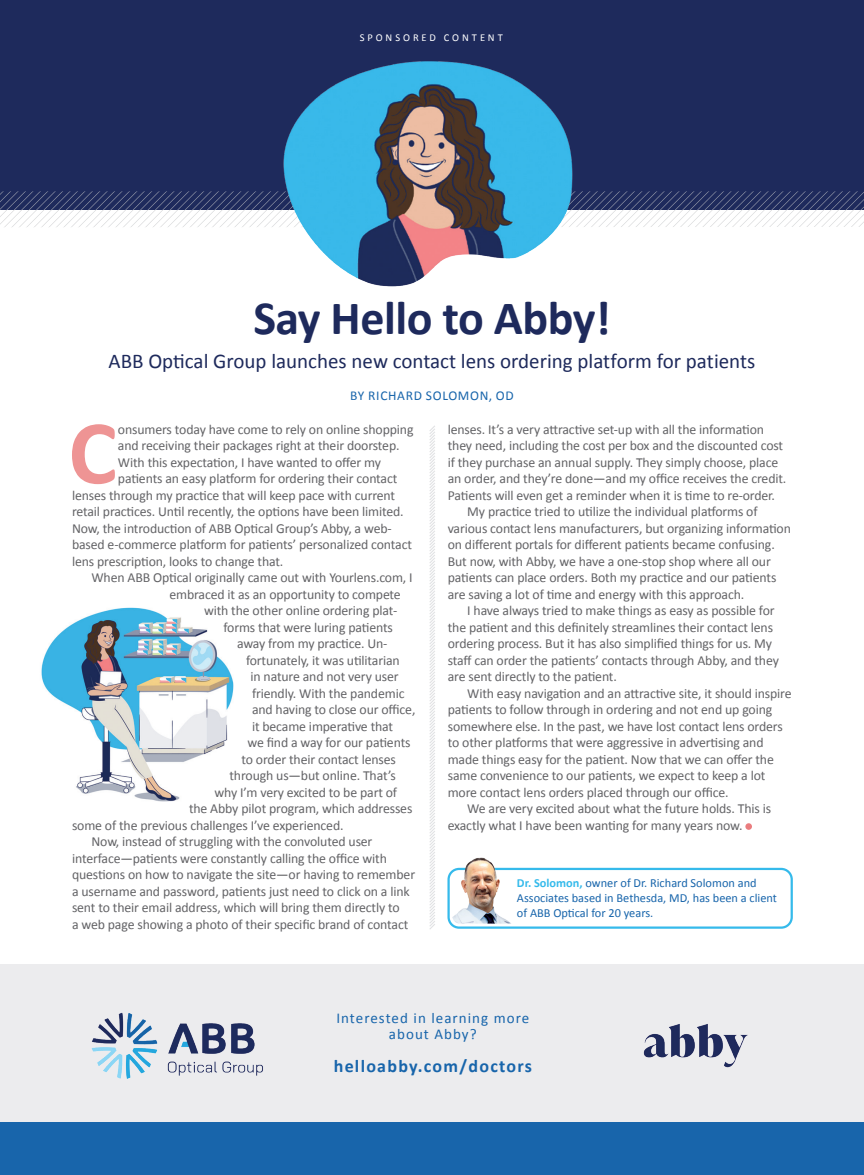
<style>
.page{position:relative;width:864px;height:1175px;background:#fff}
.page>*{position:absolute;margin:0;border:0;box-sizing:border-box;transform-origin:0 0}
.t1{font:700 91.8px "Calibri";color:#ee9494}
.t2{font:700 48px "Calibri";letter-spacing:-.01em;color:#1e2a5c}
.t3{font:21px "Calibri";color:#1e2a5c}
.t4{font:700 18px "Calibri";letter-spacing:.07em;color:#1865ab}
.t5{font:15px/16.5px "Calibri";letter-spacing:.07em;color:#1865ab;text-align:center}
.t6{font:13.8px/16.5px "Calibri";letter-spacing:-.01em;color:#636366}
.t7{font:13.5px "Calibri";letter-spacing:.05em;color:#1865ab}
.t8{font:12.3px/14.9px "Calibri";color:#1865ab}
.t9{font:10.5px "Calibri";letter-spacing:.28em;color:#fff}
.s1{font-weight:700;color:#35baeb}
</style>
<div class="page">
<div style="left:0;top:0;width:864px;height:209px;background:#1e2a5c"></div>
<img style="left:41px;top:607px;width:193px;height:195px">
<svg style="left:0;top:191px;width:864px;height:36px"></svg>
<div style="left:0;top:963px;width:864px;height:166px;background:#ececee"></div>
<div style="left:0;top:1122px;width:864px;height:52px;background:#1865ab"></div>
<img style="left:91px;top:1012px;width:172px;height:67px">
<img style="left:643px;top:1024px;width:105px;height:44px">
<div style="left:745px;top:823px;width:7px;height:7px;background:#ea7d7f;border-radius:50%"></div>
<svg style="left:429px;top:426px;width:6px;height:503px"></svg>
<div style="left:447px;top:867px;width:346px;height:61px;border:2px solid #35baeb;border-radius:10px"></div>
<img style="left:452px;top:857px;width:60px;height:66px">
<img style="left:265px;top:61px;width:336px;height:226px">
<p class="t9" style="left:360px;top:30px;width:145px">SPONSORED CONTENT</p>
<p class="t2" style="left:253px;top:284px;width:359px">Say Hello to Abby!</p>
<p class="t3" style="left:109px;top:346px;width:648px">ABB Optical Group launches new contact lens ordering platform for patients</p>
<p class="t7" style="left:350px;top:386px;width:165px">BY RICHARD SOLOMON, OD</p>
<p class="t1" style="left:68px;top:388px;width:50px">C</p>
<p class="t6" style="left:118px;top:420px;width:297px">onsumers today have come to rely on online shopping</p>
<p class="t6" style="left:118px;top:437px;width:283px">and receiving their packages right at their doorstep.</p>
<p class="t6" style="left:118px;top:453px;width:265px">With this expectation, I have wanted to offer my</p>
<p class="t6" style="left:118px;top:470px;width:281px">patients an easy platform for ordering their contact</p>
<p class="t6" style="left:72px;top:486px;width:325px">lenses through my practice that will keep pace with current</p>
<p class="t6" style="left:72px;top:503px;width:333px">retail practices. Until recently, the options have been limited.</p>
<p class="t6" style="left:72px;top:519px;width:321px">Now, the introduction of ABB Optical Group’s Abby, a web-</p>
<p class="t6" style="left:72px;top:536px;width:342px">based e-commerce platform for patients’ personalized contact</p>
<p class="t6" style="left:72px;top:552px;width:213px">lens prescription, looks to change that.</p>
<p class="t6" style="left:91px;top:569px;width:323px">When ABB Optical originally came out with Yourlens.com, I</p>
<p class="t6" style="left:170px;top:585px;width:233px">embraced it as an opportunity to compete</p>
<p class="t6" style="left:204px;top:602px;width:195px">with the other online ordering plat-</p>
<p class="t6" style="left:224px;top:618px;width:171px">forms that were luring patients</p>
<p class="t6" style="left:237px;top:635px;width:152px">away from my practice. Un-</p>
<p class="t6" style="left:246px;top:651px;width:155px">fortunately, it was utilitarian</p>
<p class="t6" style="left:250px;top:668px;width:150px">in nature and not very user</p>
<p class="t6" style="left:252px;top:684px;width:154px">friendly. With the pandemic</p>
<p class="t6" style="left:252px;top:701px;width:165px">and having to close our office,</p>
<p class="t6" style="left:252px;top:717px;width:143px">it became imperative that</p>
<p class="t6" style="left:248px;top:734px;width:165px">we find a way for our patients</p>
<p class="t6" style="left:242px;top:750px;width:156px">to order their contact lenses</p>
<p class="t6" style="left:230px;top:767px;width:168px">through us—but online. That’s</p>
<p class="t6" style="left:214px;top:783px;width:184px">why I’m very excited to be part of</p>
<p class="t6" style="left:189px;top:800px;width:225px">the Abby pilot program, which addresses</p>
<p class="t6" style="left:72px;top:816px;width:273px">some of the previous challenges I’ve experienced.</p>
<p class="t6" style="left:72px;top:833px;width:345px;text-indent:19px">Now, instead of struggling with the convoluted user interface—patients were constantly calling the office with questions on how to navigate the site—or having to remember a username and password, patients just need to click on a link sent to their email address, which will bring them directly to<br>a web page showing a photo of their specific brand of contact</p>
<p class="t6" style="left:448px;top:420px;width:340px">lenses. It’s a very attractive set-up with all the information they need, including the cost per box and the discounted cost if they purchase an annual supply. They simply choose, place an order, and they’re done—and my office receives the credit.<br>Patients will even get a reminder when it is time to re-order.</p>
<p class="t6" style="left:448px;top:503px;width:345px;text-indent:19px">My practice tried to utilize the individual platforms of various contact lens manufacturers, but organizing information on different portals for different patients became confusing.<br>But now, with Abby, we have a one-stop shop where all our patients can place orders. Both my practice and our patients are saving a lot of time and energy with this approach.</p>
<p class="t6" style="left:448px;top:602px;width:333px;text-indent:19px">I have always tried to make things as easy as possible for the patient and this definitely streamlines their contact lens ordering process. But it has also simplified things for us. My staff can order the patients’ contacts through Abby, and they are sent directly to the patient.</p>
<p class="t6" style="left:448px;top:684px;width:345px;text-indent:19px">With easy navigation and an attractive site, it should inspire patients to follow through in ordering and not end up going somewhere else. In the past, we have lost contact lens orders to other platforms that were aggressive in advertising and made things easy for the patient. Now that we can offer the same convenience to our patients, we expect to keep a lot more contact lens orders placed through our office.</p>
<p class="t6" style="left:448px;top:800px;width:325px;text-indent:19px">We are very excited about what the future holds. This is exactly what I have been wanting for many years now.</p>
<p class="t8" style="left:517px;top:875px;width:262px"><span class="s1">Dr. Solomon,</span> owner of Dr. Richard Solomon and<br>Associates based in Bethesda, MD, has been a client of ABB Optical for 20 years.</p>
<p class="t5" style="left:336px;top:1008px;width:194px">Interested in learning more about Abby?</p>
<p class="t4" style="left:334px;top:1053px;width:200px">helloabby.com/doctors</p>
</div>
